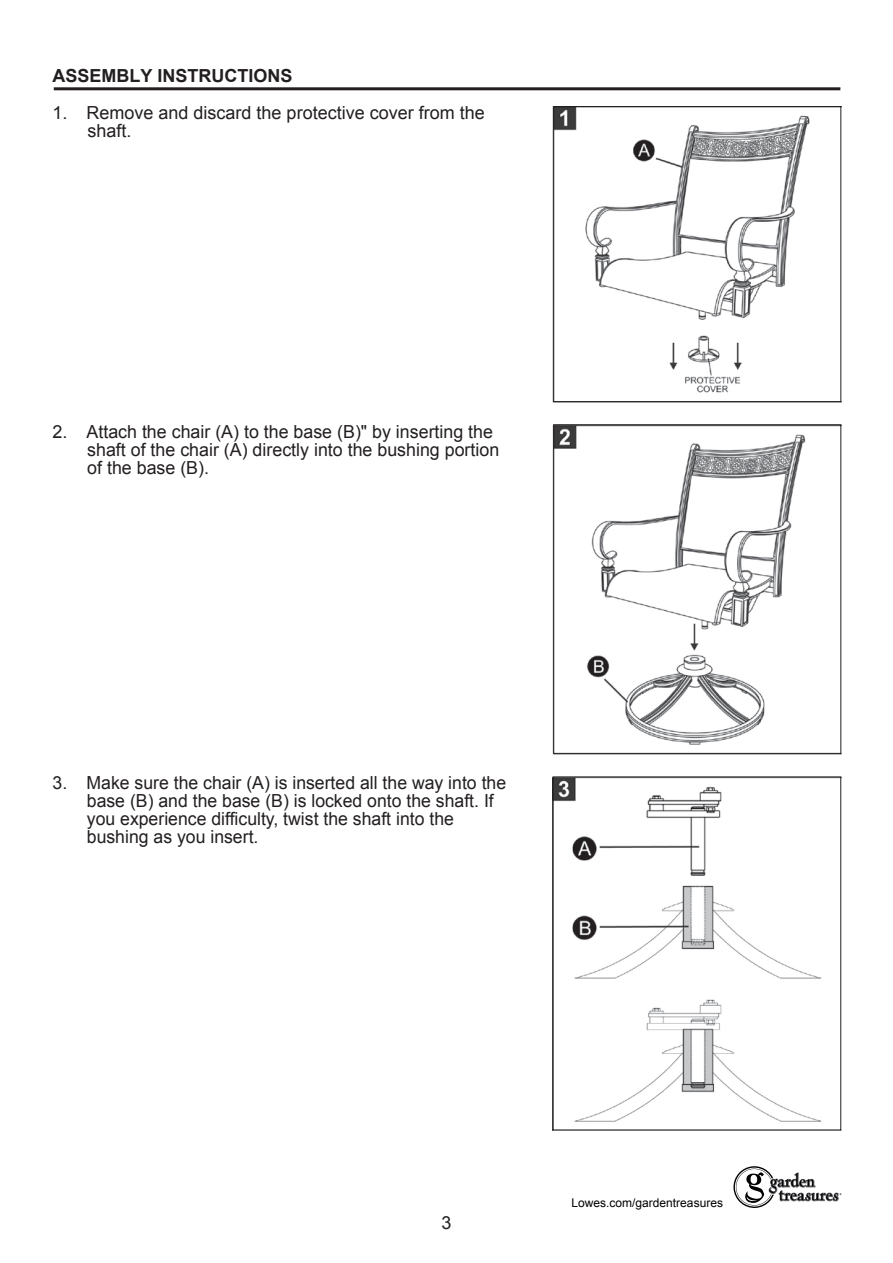
<style>
.page{position:relative;width:893px;height:1263px;background:#fff}
.page>*{position:absolute;margin:0;border:0;box-sizing:border-box;transform-origin:0 0}
.t1{font:18px/18px "Arial";color:#231f20}
.t2{font:700 18px "Arial";color:#231f20}
.t3{font:12px "Arial";color:#010101}
</style>
<div class="page">
<hr style="left:54px;top:87px;width:786px;height:3px;background:#231f20">
<svg style="left:733px;top:1166px;width:108px;height:42px"></svg>
<img style="left:553px;top:108px;width:288px;height:1014px">
<div style="left:553px;top:106px;width:288px;height:296px;border:1px solid #231f20"></div>
<div style="left:553px;top:424px;width:288px;height:330px;border:1px solid #231f20"></div>
<p class="t2" style="left:53px;top:64px;width:242px">ASSEMBLY INSTRUCTIONS</p>
<p class="t1" style="left:88px;top:104px;width:399px;text-indent:-35px">1. Remove and discard the protective cover from the shaft.</p>
<p class="t1" style="left:87px;top:422px;width:414px;text-indent:-35px">2. Attach the chair (A) to the base (B)" by inserting the shaft of the chair (A) directly into the bushing portion of the base (B).</p>
<p class="t1" style="left:87px;top:774px;width:421px;text-indent:-34px">3. Make sure the chair (A) is inserted all the way into the base (B) and the base (B) is locked onto the shaft. If you experience difficulty, twist the shaft into the bushing as you insert.</p>
<p class="t1" style="left:441px;top:1214px;width:12px">3</p>
<p class="t3" style="left:572px;top:1195px;width:153px">Lowes.com/gardentreasures</p>
</div>
